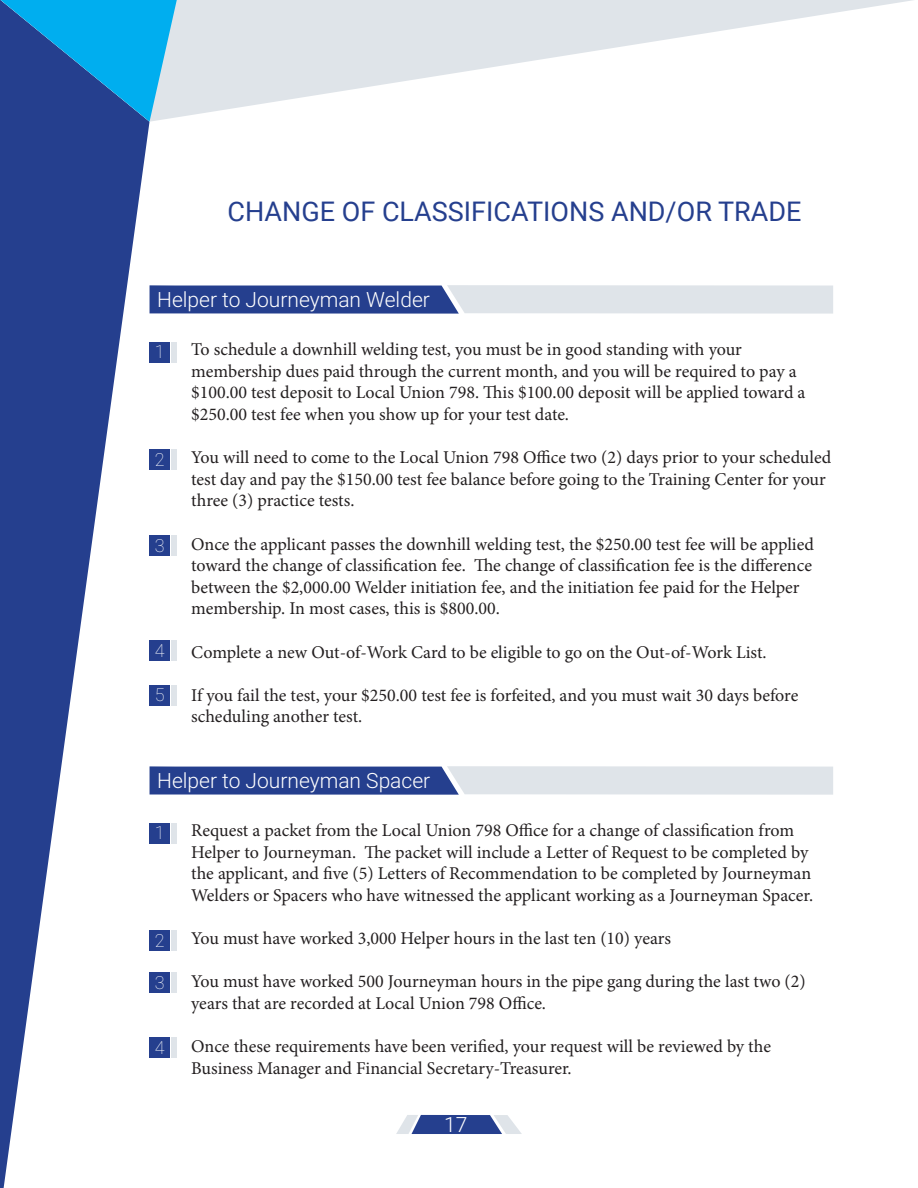
<style>
.page{position:relative;width:918px;height:1188px;background:#fff}
.page>*{position:absolute;margin:0;border:0;box-sizing:border-box;transform-origin:0 0}
.Main_Title_Style{font:27px "Roboto";color:#253f8e}
.Sub_Title{font:300 21px "Roboto";color:#fff}
.Page_Numbers{font:300 21px "Roboto";color:#fff}
.t1{font:18px/21.6px "Minion Pro";letter-spacing:-.005em;color:#231f20}
.t2{font:100 18px "Roboto";color:#fff}
</style>
<div class="page">
<svg style="left:0;top:0;width:150px;height:1188px"></svg>
<svg style="left:177px;top:0;width:736px;height:117px;fill:#e6eaee"></svg>
<svg style="left:1px;top:0;width:176px;height:122px;background:#2183c5"></svg>
<svg style="left:150px;top:285px;width:683px;height:29px;background:#919fc3"></svg>
<div style="left:150px;top:342px;width:20px;height:21px;background:#253f8e"></div>
<div style="left:171px;top:342px;width:6px;height:21px;background:#dfe4e9"></div>
<div style="left:150px;top:449px;width:20px;height:21px;background:#253f8e"></div>
<div style="left:171px;top:449px;width:6px;height:21px;background:#dfe4e9"></div>
<div style="left:150px;top:535px;width:20px;height:21px;background:#253f8e"></div>
<div style="left:171px;top:535px;width:6px;height:21px;background:#dfe4e9"></div>
<div style="left:150px;top:640px;width:20px;height:21px;background:#253f8e"></div>
<div style="left:171px;top:640px;width:6px;height:21px;background:#dfe4e9"></div>
<div style="left:150px;top:685px;width:20px;height:20px;background:#253f8e"></div>
<div style="left:171px;top:685px;width:6px;height:20px;background:#dfe4e9"></div>
<svg style="left:150px;top:766px;width:683px;height:29px;background:#919fc3"></svg>
<div style="left:150px;top:823px;width:20px;height:21px;background:#253f8e"></div>
<div style="left:171px;top:823px;width:6px;height:21px;background:#dfe4e9"></div>
<div style="left:150px;top:930px;width:20px;height:21px;background:#253f8e"></div>
<div style="left:171px;top:930px;width:6px;height:21px;background:#dfe4e9"></div>
<div style="left:150px;top:972px;width:20px;height:21px;background:#253f8e"></div>
<div style="left:171px;top:972px;width:6px;height:21px;background:#dfe4e9"></div>
<div style="left:150px;top:1038px;width:20px;height:20px;background:#253f8e"></div>
<div style="left:171px;top:1038px;width:6px;height:20px;background:#dfe4e9"></div>
<svg style="left:396px;top:1115px;width:126px;height:19px;background:#6e7fb2"></svg>
<p class="Main_Title_Style" style="left:227px;top:192px;width:576px">CHANGE OF CLASSIFICATIONS AND/OR TRADE</p>
<p class="Sub_Title" style="left:157px;top:285px;width:274px">Helper to Journeyman Welder</p>
<p class="t2" style="left:155px;top:339px;width:11px">1</p>
<p class="t1" style="left:191px;top:339px;width:616px">To schedule a downhill welding test, you must be in good standing with your membership dues paid through the current month, and you will be required to pay a $100.00 test deposit to Local Union 798. This $100.00 deposit will be applied toward a $250.00 test fee when you show up for your test date.</p>
<p class="t1" style="left:191px;top:447px;width:642px">You will need to come to the Local Union 798 Office two (2) days prior to your scheduled test day and pay the $150.00 test fee balance before going to the Training Center for your three (3) practice tests.</p>
<p class="t1" style="left:191px;top:533px;width:624px">Once the applicant passes the downhill welding test, the $250.00 test fee will be applied toward the change of classification fee. The change of classification fee is the difference between the $2,000.00 Welder initiation fee, and the initiation fee paid for the Helper membership. In most cases, this is $800.00.</p>
<p class="t1" style="left:191px;top:641px;width:577px">Complete a new Out-of-Work Card to be eligible to go on the Out-of-Work List.</p>
<p class="t1" style="left:191px;top:684px;width:609px">If you fail the test, your $250.00 test fee is forfeited, and you must wait 30 days before scheduling another test.</p>
<p class="t2" style="left:155px;top:447px;width:11px">2</p>
<p class="t2" style="left:155px;top:533px;width:11px">3</p>
<p class="t2" style="left:155px;top:638px;width:11px">4</p>
<p class="t2" style="left:155px;top:682px;width:11px">5</p>
<p class="Sub_Title" style="left:157px;top:766px;width:275px">Helper to Journeyman Spacer</p>
<p class="t2" style="left:155px;top:820px;width:11px">1</p>
<p class="t1" style="left:191px;top:820px;width:624px">Request a packet from the Local Union 798 Office for a change of classification from Helper to Journeyman. The packet will include a Letter of Request to be completed by the applicant, and five (5) Letters of Recommendation to be completed by Journeyman Welders or Spacers who have witnessed the applicant working as a Journeyman Spacer.</p>
<p class="t1" style="left:191px;top:928px;width:481px">You must have worked 3,000 Helper hours in the last ten (10) years</p>
<p class="t1" style="left:191px;top:971px;width:616px">You must have worked 500 Journeyman hours in the pipe gang during the last two (2) years that are recorded at Local Union 798 Office.</p>
<p class="t1" style="left:191px;top:1036px;width:581px">Once these requirements have been verified, your request will be reviewed by the<br>Business Manager and Financial Secretary-Treasurer.</p>
<p class="t2" style="left:155px;top:928px;width:11px">2</p>
<p class="t2" style="left:155px;top:970px;width:11px">3</p>
<p class="t2" style="left:155px;top:1035px;width:11px">4</p>
<p class="Page_Numbers" style="left:444px;top:1110px;width:25px">17</p>
</div>
